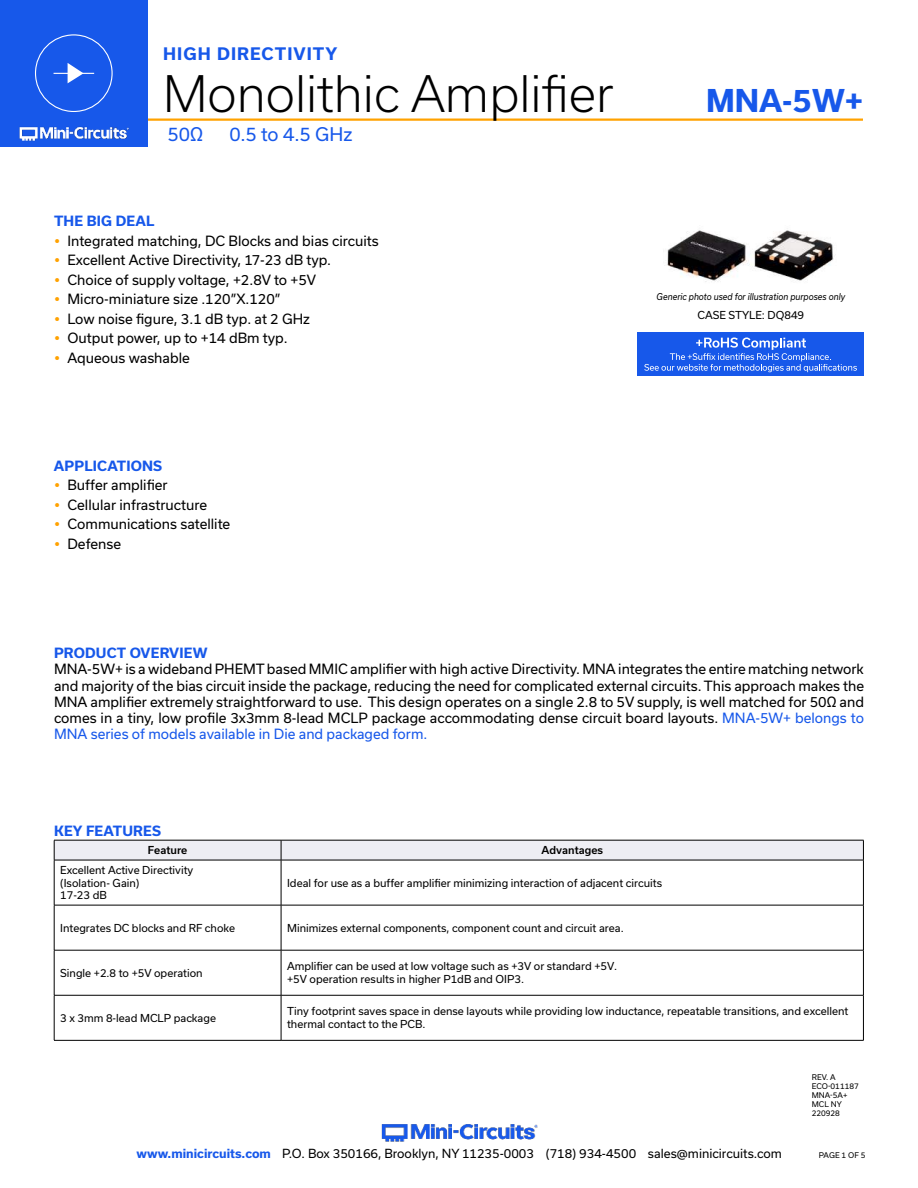
<style>
.page{position:relative;width:918px;height:1188px;background:#fff}
.page>*{position:absolute;margin:0;border:0;box-sizing:border-box;transform-origin:0 0}
.t1{font:300 48px "Usual";color:#000}
.t2{font:700 30px "Usual";color:#1758ea}
.t3{font:18px "Usual";color:#1758ea}
.t4{font:700 16.5px "Usual";letter-spacing:.065em;color:#1758ea}
.t5{font:13.5px/19.5px "Usual";color:#000}
.t6{font:700 13.5px "Usual";letter-spacing:.015em;color:#1758ea}
.t7{font:12px "Usual";color:#000}
.t8{font:10.5px/12.6px "Usual";color:#000}
.t9{font:500 10.5px "Usual";color:#000}
.t10{font:italic 9px "Usual";color:#000;scale:.9 1}
.t11{font:7.5px/9px "Usual";color:#000}
.s1{color:#1758ea}
.s2{font-weight:700;color:#1758ea}
</style>
<div class="page">
<img style="left:381px;top:1124px;width:157px;height:18px">
<hr style="left:130px;top:118px;width:733px;height:3px;background:#ffa200">
<div style="left:0;top:0;width:148px;height:147px;background:#1758ea"></div>
<img style="left:19px;top:126px;width:110px;height:15px">
<div style="left:35px;top:34px;width:78px;height:78px;border:1px solid #fff;border-radius:50%"></div>
<hr style="left:54px;top:73px;width:40px;height:1px;background:#fff">
<svg style="left:68px;top:63px;width:16px;height:20px"></svg>
<svg style="left:54px;top:840px;width:810px;height:20px;background:#dfdfe5"></svg>
<hr style="left:54px;top:860px;width:227px;height:1px;background:#000">
<hr style="left:54px;top:860px;width:1px;height:45px;background:#000">
<hr style="left:281px;top:860px;width:583px;height:1px;background:#000">
<hr style="left:281px;top:860px;width:1px;height:45px;background:#000">
<hr style="left:863px;top:860px;width:1px;height:45px;background:#000">
<hr style="left:54px;top:905px;width:227px;height:1px;background:#000">
<hr style="left:54px;top:905px;width:1px;height:45px;background:#000">
<hr style="left:281px;top:905px;width:583px;height:1px;background:#000">
<hr style="left:281px;top:905px;width:1px;height:45px;background:#000">
<hr style="left:863px;top:905px;width:1px;height:45px;background:#000">
<hr style="left:54px;top:950px;width:227px;height:1px;background:#000">
<hr style="left:54px;top:950px;width:1px;height:45px;background:#000">
<hr style="left:281px;top:950px;width:583px;height:1px;background:#000">
<hr style="left:281px;top:950px;width:1px;height:45px;background:#000">
<hr style="left:863px;top:950px;width:1px;height:45px;background:#000">
<hr style="left:54px;top:995px;width:227px;height:1px;background:#000">
<hr style="left:54px;top:995px;width:1px;height:45px;background:#000">
<hr style="left:281px;top:995px;width:583px;height:1px;background:#000">
<hr style="left:281px;top:995px;width:1px;height:45px;background:#000">
<hr style="left:863px;top:995px;width:1px;height:45px;background:#000">
<hr style="left:54px;top:1040px;width:227px;height:1px;background:#000">
<hr style="left:281px;top:1040px;width:583px;height:1px;background:#000">
<div style="left:638px;top:332px;width:226px;height:44px;background:#1758ea"></div>
<svg style="left:644px;top:338px;width:213px;height:34px"></svg>
<img style="left:667px;top:230px;width:167px;height:52px">
<p class="t4" style="left:163px;top:44px;width:176px">HIGH DIRECTIVITY</p>
<h1 class="t1" style="left:163px;top:74px;width:452px">Monolithic Amplifier</h1>
<h3 class="t3" style="left:167px;top:127px;width:37px">50Ω</h3>
<h3 class="t3" style="left:229px;top:127px;width:125px">0.5 to 4.5 GHz</h3>
<p class="t6" style="left:54px;top:214px;width:102px">THE BIG DEAL</p>
<p class="t5" style="left:68px;top:232px;width:313px">Integrated matching, DC Blocks and bias circuits Excellent Active Directivity, 17-23 dB typ.<br>Choice of supply voltage, +2.8V to +5V Micro-miniature size .120”X.120”<br>Low noise figure, 3.1 dB typ. at 2 GHz<br>Output power, up to +14 dBm typ.<br>Aqueous washable</p>
<p class="t6" style="left:54px;top:458px;width:110px">APPLICATIONS</p>
<p class="t5" style="left:68px;top:476px;width:164px">Buffer amplifier<br>Cellular infrastructure<br>Communications satellite<br>Defense</p>
<h2 class="t2" style="left:706px;top:84px;width:159px">MNA-5W+</h2>
<p class="t10" style="left:657px;top:293px;width:211px">Generic photo used for illustration purposes only</p>
<p class="t8" style="left:698px;top:310px;width:108px">CASE STYLE: DQ849</p>
<p class="t6" style="left:54px;top:646px;width:155px">PRODUCT OVERVIEW</p>
<p class="t5" style="left:54px;top:662px;width:812px;line-height:16.2px;text-align:justify">MNA-5W+ is a wideband PHEMT based MMIC amplifier with high active Directivity. MNA integrates the entire matching network and majority of the bias circuit inside the package, reducing the need for complicated external circuits. This approach makes the MNA amplifier extremely straightforward to use. This design operates on a single 2.8 to 5V supply, is well matched for 50Ω and comes in a tiny, low profile 3x3mm 8-lead MCLP package accommodating dense circuit board layouts. <span class="s1">MNA-5W+ belongs to MNA series of models available in Die and packaged form.</span></p>
<p class="t6" style="left:54px;top:823px;width:108px">KEY FEATURES</p>
<p class="t9" style="left:148px;top:846px;width:41px">Feature</p>
<p class="t9" style="left:541px;top:846px;width:63px">Advantages</p>
<p class="t8" style="left:60px;top:864px;width:135px">Excellent Active Directivity (Isolation- Gain)<br>17-23 dB</p>
<p class="t8" style="left:287px;top:877px;width:377px">Ideal for use as a buffer amplifier minimizing interaction of adjacent circuits</p>
<p class="t8" style="left:60px;top:922px;width:176px">Integrates DC blocks and RF choke</p>
<p class="t8" style="left:287px;top:922px;width:338px">Minimizes external components, component count and circuit area.</p>
<p class="t8" style="left:60px;top:967px;width:144px">Single +2.8 to +5V operation</p>
<p class="t8" style="left:287px;top:961px;width:332px">Amplifier can be used at low voltage such as +3V or standard +5V. +5V operation results in higher P1dB and OIP3.</p>
<p class="t8" style="left:60px;top:1012px;width:157px">3 x 3mm 8-lead MCLP package</p>
<p class="t8" style="left:287px;top:1006px;width:563px">Tiny footprint saves space in dense layouts while providing low inductance, repeatable transitions, and excellent thermal contact to the PCB.</p>
<p class="t11" style="left:812px;top:1073px;width:49px">REV. A<br>ECO-011187<br>MNA-5A+<br>MCL NY<br>220928</p>
<p class="t7" style="left:137px;top:1148px;width:647px"><span class="s2">www.minicircuits.com</span> P.O. Box 350166, Brooklyn, NY 11235-0003 (718) 934-4500 sales@minicircuits.com</p>
<p class="t11" style="left:819px;top:1151px;width:48px">PAGE 1 OF 5</p>
</div>
